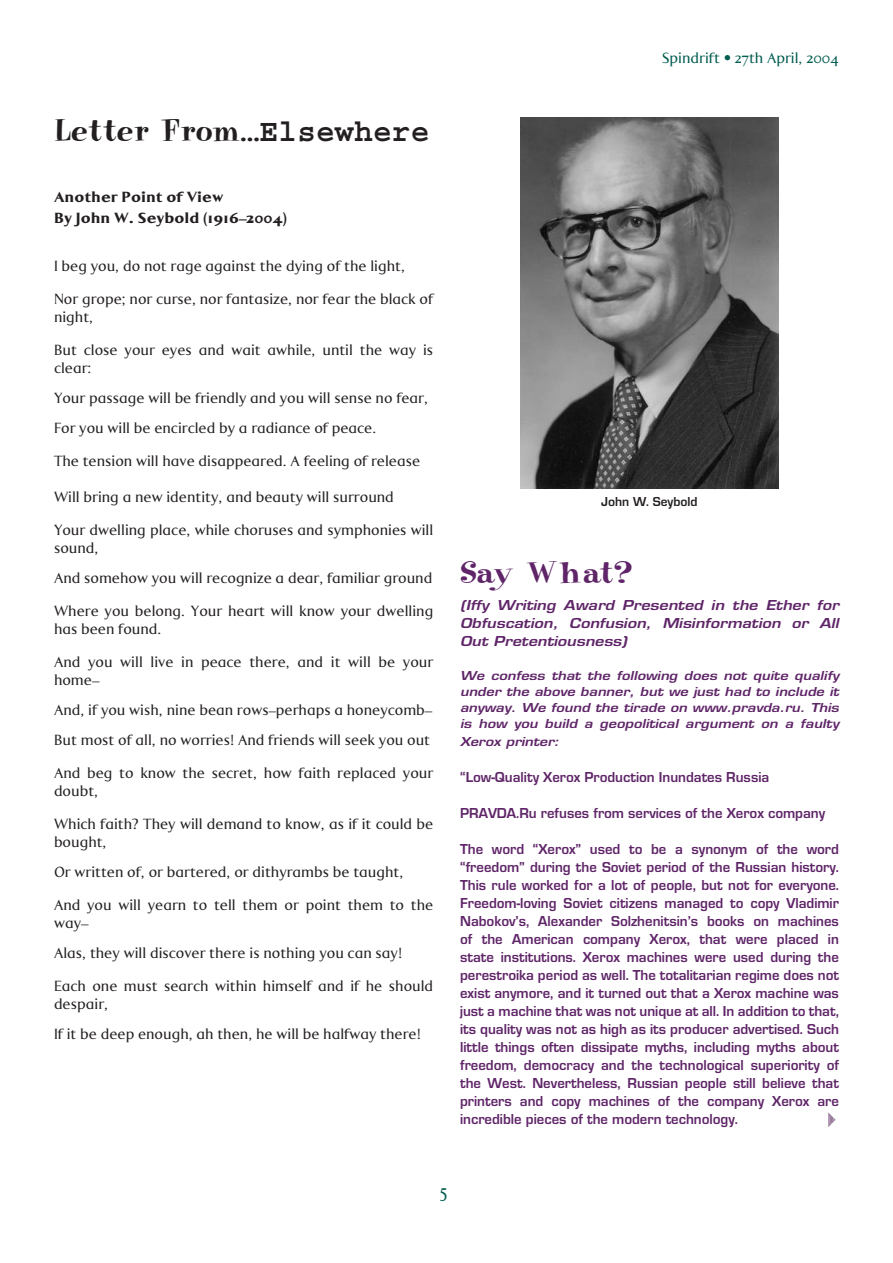
<style>
.page{position:relative;width:893px;height:1263px;background:#fff}
.page>*{position:absolute;margin:0;border:0;box-sizing:border-box;transform-origin:0 0}
.t1{font:33px "Pixie Font";color:#231f20}
.t2{font:33px "Pixie Font";color:#5f2568}
.t3{font:18px "Lu Marc LL";color:#005d50}
.t4{font:15px/18px "Lu Marc LL";color:#231f20}
.t5{font:15px/18px "Eurose";color:#5f2568;text-align:justify}
.t6{font:italic 700 15px/18px "Eurose";color:#5f2568;text-align:justify}
.t7{font:700 15px/21px "Lu Marc LL";color:#231f20}
.t8{font:15px "Lu Marc LL";color:#005d50}
.t9{font:italic 700 13.5px/16.2px "Eurose";color:#5f2568;text-align:justify}
.t10{font:13.5px "Eurose";color:#231f20}
.s1{font-family:"Courier";font-weight:700;font-size:31.5px}
</style>
<div class="page">
<svg style="left:828px;top:1112px;width:8px;height:15px"></svg>
<img style="left:520px;top:118px;width:259px;height:371px">
<h1 class="t1" style="left:54px;top:117px;width:377px">Letter From<span class="s1">…Elsewhere</span></h1>
<p class="t7" style="left:54px;top:188px;width:235px">Another Point of View<br>By John W. Seybold (1916–2004)</p>
<p class="t4" style="left:54px;top:259px;width:353px">I beg you, do not rage against the dying of the light,</p>
<p class="t4" style="left:54px;top:292px;width:381px">Nor grope; nor curse, nor fantasize, nor fear the black of night,</p>
<p class="t4" style="left:54px;top:343px;width:381px">But close your eyes and wait awhile, until the way is clear:</p>
<p class="t4" style="left:54px;top:385px;width:376px;line-height:30px">Your passage will be friendly and you will sense no fear,<br>For you will be encircled by a radiance of peace.</p>
<p class="t4" style="left:54px;top:454px;width:368px">The tension will have disappeared. A feeling of release</p>
<p class="t4" style="left:54px;top:490px;width:341px">Will bring a new identity, and beauty will surround</p>
<p class="t4" style="left:54px;top:523px;width:381px">Your dwelling place, while choruses and symphonies will sound,</p>
<p class="t4" style="left:54px;top:571px;width:380px">And somehow you will recognize a dear, familiar ground</p>
<p class="t4" style="left:54px;top:604px;width:381px">Where you belong. Your heart will know your dwelling has been found.</p>
<p class="t4" style="left:54px;top:655px;width:381px">And you will live in peace there, and it will be your home–</p>
<p class="t4" style="left:54px;top:697px;width:380px;line-height:30px">And, if you wish, nine bean rows–perhaps a honeycomb–<br>But most of all, no worries! And friends will seek you out</p>
<p class="t4" style="left:54px;top:766px;width:381px">And beg to know the secret, how faith replaced your doubt,</p>
<p class="t4" style="left:54px;top:817px;width:381px">Which faith? They will demand to know, as if it could be bought,</p>
<p class="t4" style="left:54px;top:865px;width:351px">Or written of, or bartered, or dithyrambs be taught,</p>
<p class="t4" style="left:54px;top:898px;width:381px">And you will yearn to tell them or point them to the way–</p>
<p class="t4" style="left:54px;top:946px;width:350px">Alas, they will discover there is nothing you can say!</p>
<p class="t4" style="left:54px;top:979px;width:381px">Each one must search within himself and if he should despair,</p>
<p class="t4" style="left:54px;top:1027px;width:369px">If it be deep enough, ah then, he will be halfway there!</p>
<p class="t8" style="left:662px;top:53px;width:178px">Spindrift • 27th April, 2004</p>
<p class="t10" style="left:601px;top:496px;width:98px">John W. Seybold</p>
<h1 class="t2" style="left:460px;top:558px;width:174px">Say What?</h1>
<p class="t6" style="left:460px;top:597px;width:380px">(Iffy Writing Award Presented in the Ether for Obfuscation, Confusion, Misinformation or All Out Pretentiousness)</p>
<p class="t9" style="left:460px;top:668px;width:380px">We confess that the following does not quite qualify under the above banner, but we just had to include it anyway. We found the tirade on www.pravda.ru. This is how you build a geopolitical argument on a faulty</p>
<p class="t9" style="left:460px;top:735px;width:101px">Xerox printer:</p>
<p class="t5" style="left:460px;top:770px;width:311px">“Low-Quality Xerox Production Inundates Russia</p>
<p class="t5" style="left:460px;top:806px;width:367px">PRAVDA.Ru refuses from services of the Xerox company</p>
<p class="t5" style="left:460px;top:842px;width:380px">The word “Xerox” used to be a synonym of the word “freedom” during the Soviet period of the Russian history.<br>This rule worked for a lot of people, but not for everyone.<br>Freedom-loving Soviet citizens managed to copy Vladimir Nabokov’s, Alexander Solzhenitsin’s books on machines of the American company Xerox, that were placed in state institutions. Xerox machines were used during the perestroika period as well. The totalitarian regime does not exist anymore, and it turned out that a Xerox machine was just a machine that was not unique at all. In addition to that, its quality was not as high as its producer advertised. Such little things often dissipate myths, including myths about freedom, democracy and the technological superiority of the West. Nevertheless, Russian people still believe that printers and copy machines of the company Xerox are incredible pieces of the modern technology.</p>
<p class="t3" style="left:440px;top:1185px;width:9px">5</p>
</div>
